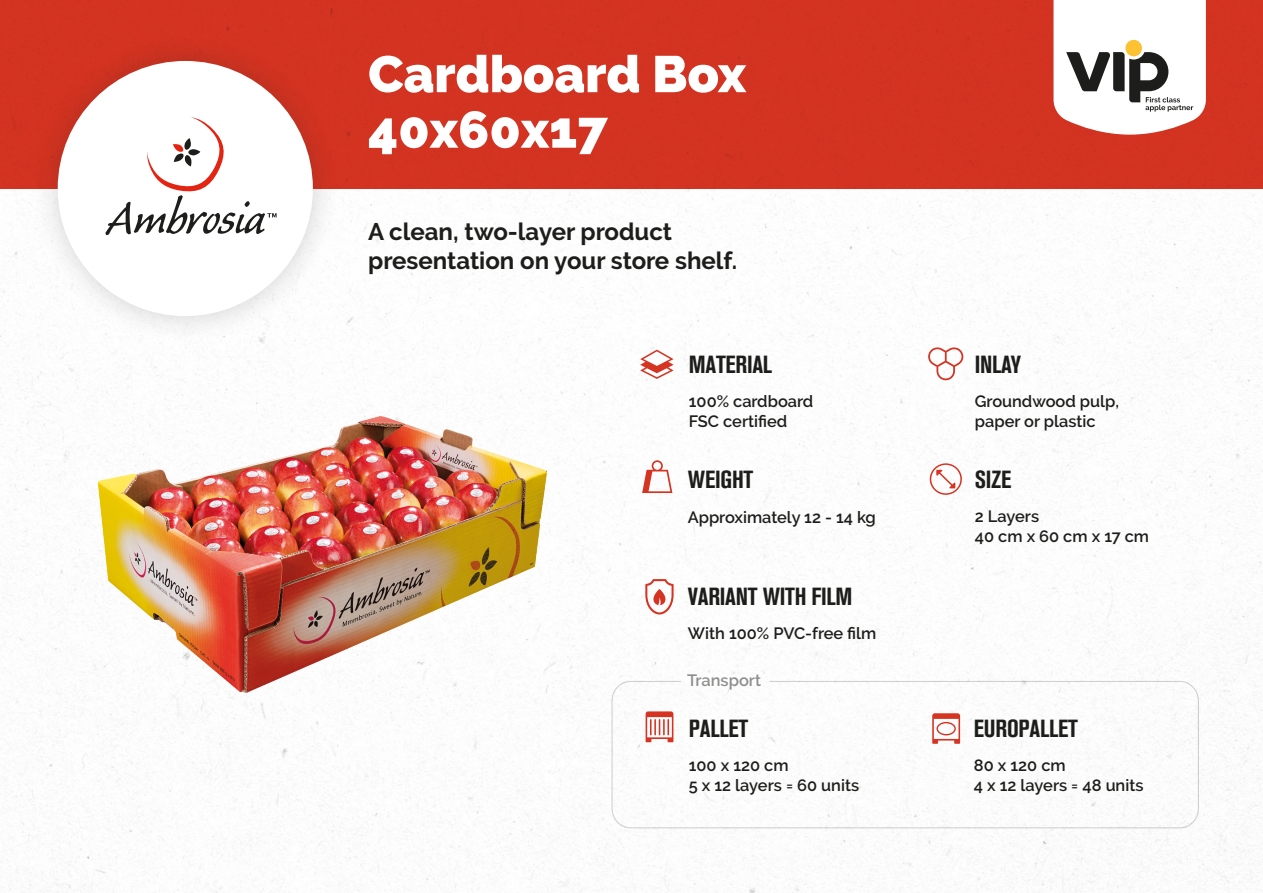
<style>
.page{position:relative;width:1263px;height:893px;background:#fff}
.page>*{position:absolute;margin:0;border:0;box-sizing:border-box;transform-origin:0 0}
.t1{font:900 51.3px "Raleway";color:#fff}
.t2{font:24.6px "Akzidenz Grotesk BQ Bd Cnd Alt";letter-spacing:-.01em;color:#1d1d1b}
.t3{font:700 24px/28.8px "Raleway";color:#1d1d1b}
.t4{font:600 16.35px "Raleway";color:#1d1d1b}
</style>
<div class="page">
<img style="left:0;top:0;width:1263px;height:893px">
<div style="left:611px;top:681px;width:588px;height:147px;border:1px solid #1d1d1b;border-radius:19px"></div>
<svg style="left:1053px;top:0;width:153px;height:135px"></svg>
<div style="left:30px;top:33px;width:311px;height:311px;background:#1d1d1b;opacity:.2"></div>
<div style="left:58px;top:61px;width:255px;height:255px;background:#fff;border-radius:50%"></div>
<img style="left:80px;top:393px;width:479px;height:323px">
<svg style="left:642px;top:460px;width:30px;height:33px"></svg>
<svg style="left:645px;top:579px;width:29px;height:35px"></svg>
<svg style="left:930px;top:463px;width:32px;height:32px"></svg>
<svg style="left:640px;top:350px;width:34px;height:29px"></svg>
<svg style="left:646px;top:711px;width:27px;height:31px"></svg>
<svg style="left:932px;top:713px;width:28px;height:31px"></svg>
<svg style="left:928px;top:347px;width:35px;height:33px"></svg>
<svg style="left:105px;top:117px;width:172px;height:118px"></svg>
<p class="t1" style="left:368px;top:44px;width:380px">Cardboard Box</p>
<p class="t1" style="left:368px;top:100px;width:241px">40x60x17</p>
<p class="t3" style="left:368px;top:218px;width:370px">A clean, two-layer product presentation on your store shelf.</p>
<p class="t2" style="left:689px;top:350px;width:85px">MATERIAL</p>
<p class="t2" style="left:975px;top:350px;width:48px">INLAY</p>
<p class="t4" style="left:689px;top:392px;width:126px">100% cardboard</p>
<p class="t4" style="left:689px;top:411px;width:100px">FSC certified</p>
<p class="t4" style="left:975px;top:392px;width:146px">Groundwood pulp,</p>
<p class="t4" style="left:975px;top:412px;width:122px">paper or plastic</p>
<p class="t2" style="left:688px;top:466px;width:67px">WEIGHT</p>
<p class="t4" style="left:688px;top:507px;width:190px">Approximately 12 - 14 kg</p>
<p class="t2" style="left:688px;top:582px;width:166px">VARIANT WITH FILM</p>
<p class="t4" style="left:688px;top:624px;width:190px">With 100% PVC-free film</p>
<p class="t4" style="left:687px;top:670px;width:75px">Transport</p>
<p class="t2" style="left:689px;top:714px;width:61px">PALLET</p>
<p class="t4" style="left:689px;top:756px;width:101px">100 x 120 cm</p>
<p class="t4" style="left:689px;top:776px;width:172px">5 x 12 layers = 60 units</p>
<p class="t2" style="left:975px;top:465px;width:38px">SIZE</p>
<p class="t4" style="left:975px;top:507px;width:66px">2 Layers</p>
<p class="t4" style="left:975px;top:527px;width:176px">40 cm x 60 cm x 17 cm</p>
<p class="t2" style="left:974px;top:714px;width:105px">EUROPALLET</p>
<p class="t4" style="left:974px;top:756px;width:93px">80 x 120 cm</p>
<p class="t4" style="left:974px;top:776px;width:171px">4 x 12 layers = 48 units</p>
</div>
